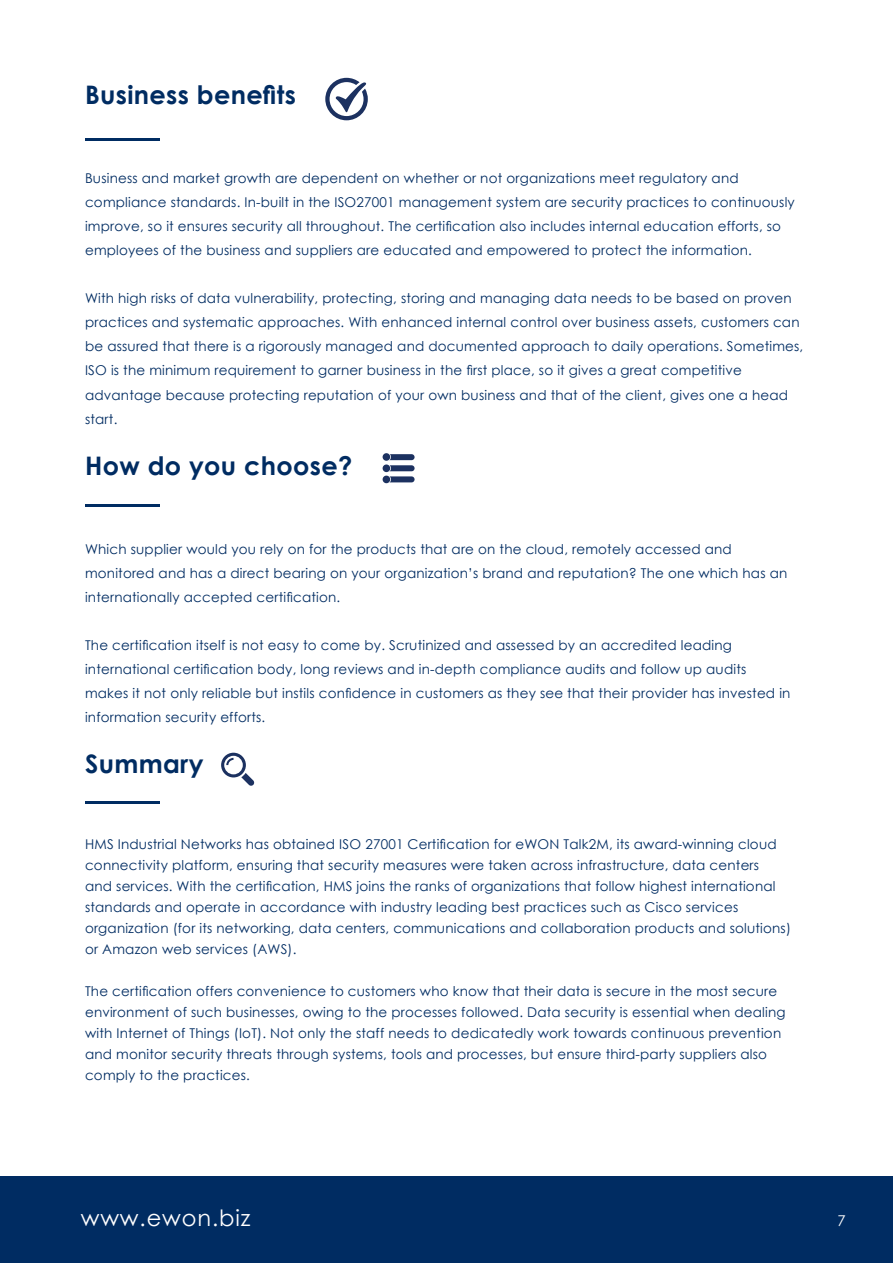
<style>
.page{position:relative;width:893px;height:1263px;background:#fff}
.page>*{position:absolute;margin:0;border:0;box-sizing:border-box;transform-origin:0 0}
.t1{font:700 25.5px "Century Gothic";letter-spacing:.015em;color:#002c62}
.t2{font:22.5px "Century Gothic";letter-spacing:.04em;color:#fff}
.t3{font:14.85px "Century Gothic";color:#fff}
.t4{font:13.5px/24px "Century Gothic";letter-spacing:.015em;color:#002c62}
</style>
<div class="page">
<div style="left:0;top:1176px;width:893px;height:87px;background:#002c62"></div>
<hr style="left:85px;top:138px;width:74px;height:3px;background:#002c62">
<hr style="left:85px;top:504px;width:74px;height:3px;background:#002c62">
<hr style="left:85px;top:801px;width:74px;height:3px;background:#002c62">
<svg style="left:325px;top:78px;width:43px;height:42px"></svg>
<div style="left:386px;top:454px;width:29px;height:6px;background:#1c3160;border-radius:3px"></div>
<div style="left:386px;top:465px;width:29px;height:6px;background:#1c3160;border-radius:3px"></div>
<div style="left:386px;top:476px;width:29px;height:6px;background:#1c3160;border-radius:3px"></div>
<svg style="left:382px;top:453px;width:9px;height:31px"></svg>
<div style="left:383px;top:476px;width:7px;height:7px;background:#1c3160;border-radius:50%"></div>
<svg style="left:221px;top:753px;width:33px;height:33px"></svg>
<p class="t1" style="left:85px;top:76px;width:212px">Business benefits</p>
<p class="t4" style="left:85px;top:166px;width:711px">Business and market growth are dependent on whether or not organizations meet regulatory and compliance standards. In-built in the ISO27001 management system are security practices to continuously improve, so it ensures security all throughout. The certification also includes internal education efforts, so employees of the business and suppliers are educated and empowered to protect the information.</p>
<p class="t4" style="left:85px;top:286px;width:720px">With high risks of data vulnerability, protecting, storing and managing data needs to be based on proven practices and systematic approaches. With enhanced internal control over business assets, customers can be assured that there is a rigorously managed and documented approach to daily operations. Sometimes, ISO is the minimum requirement to garner business in the first place, so it gives a great competitive advantage because protecting reputation of your own business and that of the client, gives one a head start.</p>
<p class="t1" style="left:85px;top:446px;width:269px">How do you choose?</p>
<p class="t4" style="left:85px;top:537px;width:704px">Which supplier would you rely on for the products that are on the cloud, remotely accessed and monitored and has a direct bearing on your organization’s brand and reputation? The one which has an internationally accepted certification.</p>
<p class="t4" style="left:85px;top:633px;width:707px">The certification itself is not easy to come by. Scrutinized and assessed by an accredited leading international certification body, long reviews and in-depth compliance audits and follow up audits makes it not only reliable but instils confidence in customers as they see that their provider has invested in information security efforts.</p>
<p class="t1" style="left:85px;top:745px;width:120px">Summary</p>
<p class="t4" style="left:85px;top:833px;width:707px;line-height:21px">HMS Industrial Networks has obtained ISO 27001 Certification for eWON Talk2M, its award-winning cloud connectivity platform, ensuring that security measures were taken across infrastructure, data centers<br>and services. With the certification, HMS joins the ranks of organizations that follow highest international standards and operate in accordance with industry leading best practices such as Cisco services organization (for its networking, data centers, communications and collaboration products and solutions) or Amazon web services (AWS).</p>
<p class="t4" style="left:85px;top:980px;width:702px;line-height:21px">The certification offers convenience to customers who know that their data is secure in the most secure environment of such businesses, owing to the processes followed. Data security is essential when dealing with Internet of Things (IoT). Not only the staff needs to dedicatedly work towards continuous prevention and monitor security threats through systems, tools and processes, but ensure third-party suppliers also</p>
<p class="t4" style="left:85px;top:1063px;width:166px">comply to the practices.</p>
<h2 class="t2" style="left:81px;top:1202px;width:171px">www.ewon.biz</h2>
<p class="t3" style="left:837px;top:1210px;width:10px">7</p>
</div>
